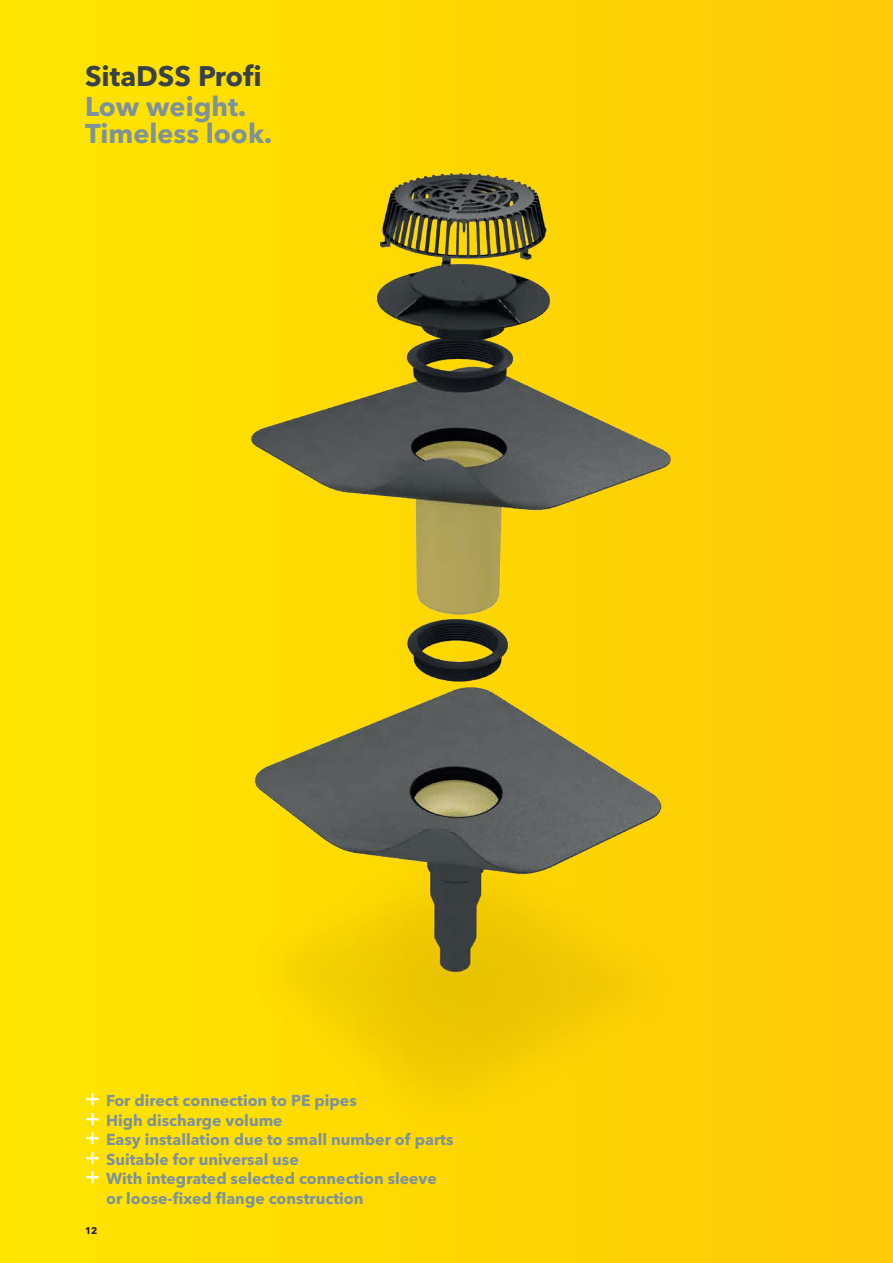
<style>
.page{position:relative;width:893px;height:1263px;background:#fff}
.page>*{position:absolute;margin:0;border:0;box-sizing:border-box;transform-origin:0 0}
.t1{font:700 28.05px "Avenir Next W1 G";color:#38404a}
.t2{font:700 27px/27px "Avenir Next W1 G";color:#7d929c}
.t3{font:700 15.75px "Avenir Next W1 G";color:#7d929c}
.t4{font:700 9.6px "Avenir Next W1 G";color:#231f20}
.s1{font-weight:600;font-size:22.5px;color:#fff}
</style>
<div class="page">
<div style="left:0;top:0;width:893px;height:1263px;background:linear-gradient(to right,#ffe600,#feca08)"></div>
<img style="left:193px;top:161px;width:549px;height:1024px">
<h1 class="t1" style="left:85px;top:59px;width:178px">SitaDSS Profi</h1>
<h2 class="t2" style="left:85px;top:93px;width:189px">Low weight.<br>Timeless look.</h2>
<p class="t3" style="left:85px;top:1091px;width:273px"><span class="s1">+</span> For direct connection to PE pipes</p>
<p class="t3" style="left:85px;top:1110px;width:199px"><span class="s1">+</span> High discharge volume</p>
<p class="t3" style="left:85px;top:1130px;width:370px"><span class="s1">+</span> Easy installation due to small number of parts</p>
<p class="t3" style="left:85px;top:1149px;width:215px"><span class="s1">+</span> Suitable for universal use</p>
<p class="t3" style="left:85px;top:1169px;width:353px"><span class="s1">+</span> With integrated selected connection sleeve</p>
<p class="t3" style="left:106px;top:1188px;width:259px">or loose-fixed flange construction</p>
<p class="t4" style="left:85px;top:1224px;width:14px">12</p>
</div>
